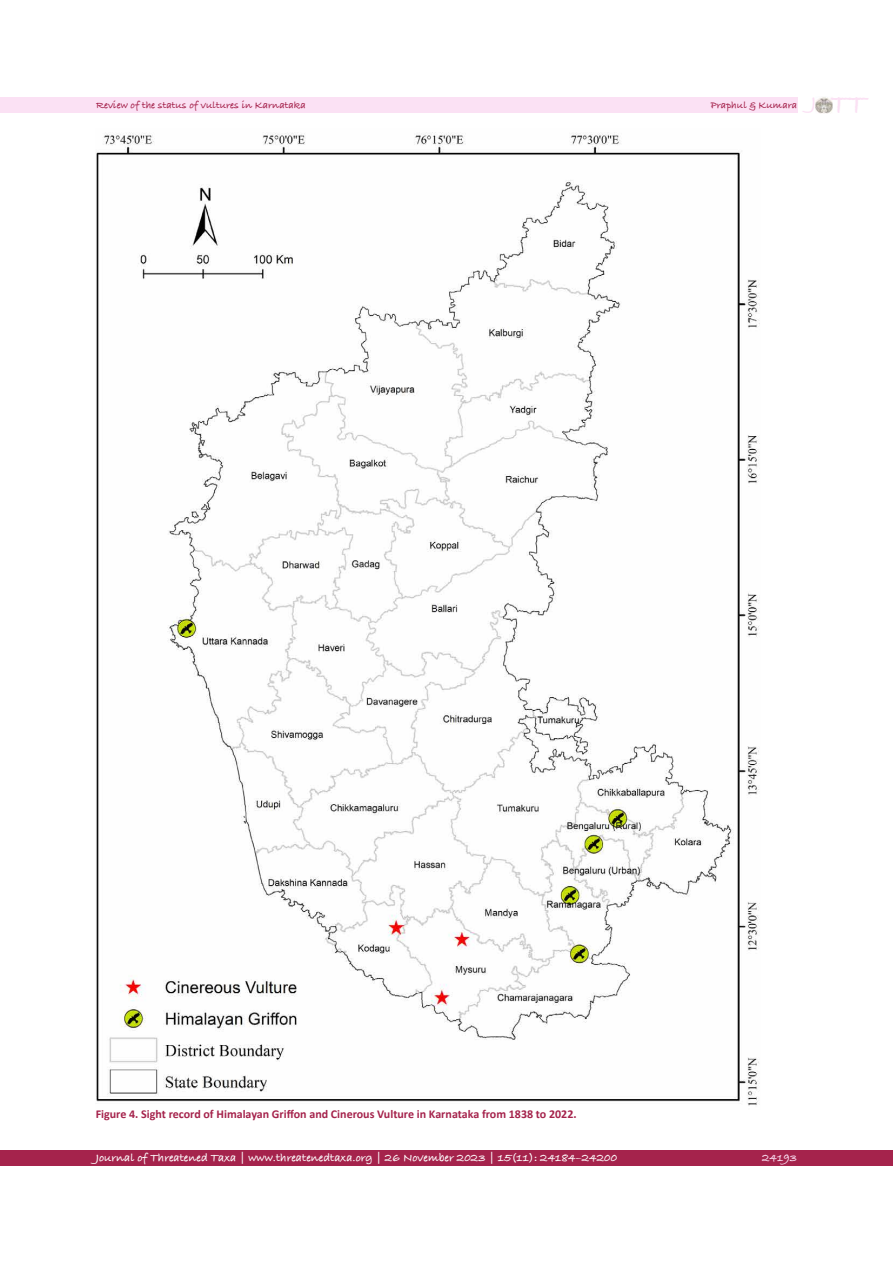
<style>
.page{position:relative;width:893px;height:1263px;background:#fff}
.page>*{position:absolute;margin:0;border:0;box-sizing:border-box;transform-origin:0 0}
.t1{font:700 28.95px "Bradley Hand ITCTT";color:#fbe1f4}
.Jott_notes_image_caption{font:700 12px "Calibri";color:#a5234c}
.t2{font:700 12px "Bradley Hand ITCTT";color:#fff}
.t3{font:700 12px "Bradley Hand ITCTT";color:#fbe1f4}
.t4{font:700 10.5px "Bradley Hand ITCTT";color:#a5234c}
</style>
<div class="page">
<div style="left:0;top:97px;width:797px;height:16px;background:#fbe1f4"></div>
<div style="left:0;top:1150px;width:893px;height:16px;background:#a5234c"></div>
<img style="left:815px;top:97px;width:17px;height:16px">
<img style="left:96px;top:132px;width:664px;height:974px">
<h1 class="t1" style="left:811px;top:82px;width:57px"><sup>J</sup> TT</h1>
<p class="t4" style="left:96px;top:97px;width:211px">Review of the status of vultures in Karnataka</p>
<p class="t4" style="left:711px;top:97px;width:88px">Praphul &amp; Kumara</p>
<p class="Jott_notes_image_caption" style="left:96px;top:1106px;width:482px">Figure 4. Sight record of Himalayan Griffon and Cinerous Vulture in Karnataka from 1838 to 2022.</p>
<p class="t2" style="left:96px;top:1149px;width:523px">Journal of Threatened Taxa | www.threatenedtaxa.org | 26 November 2023 | 15(11): 24184–24200</p>
<p class="t3" style="left:762px;top:1149px;width:37px">24193</p>
</div>
